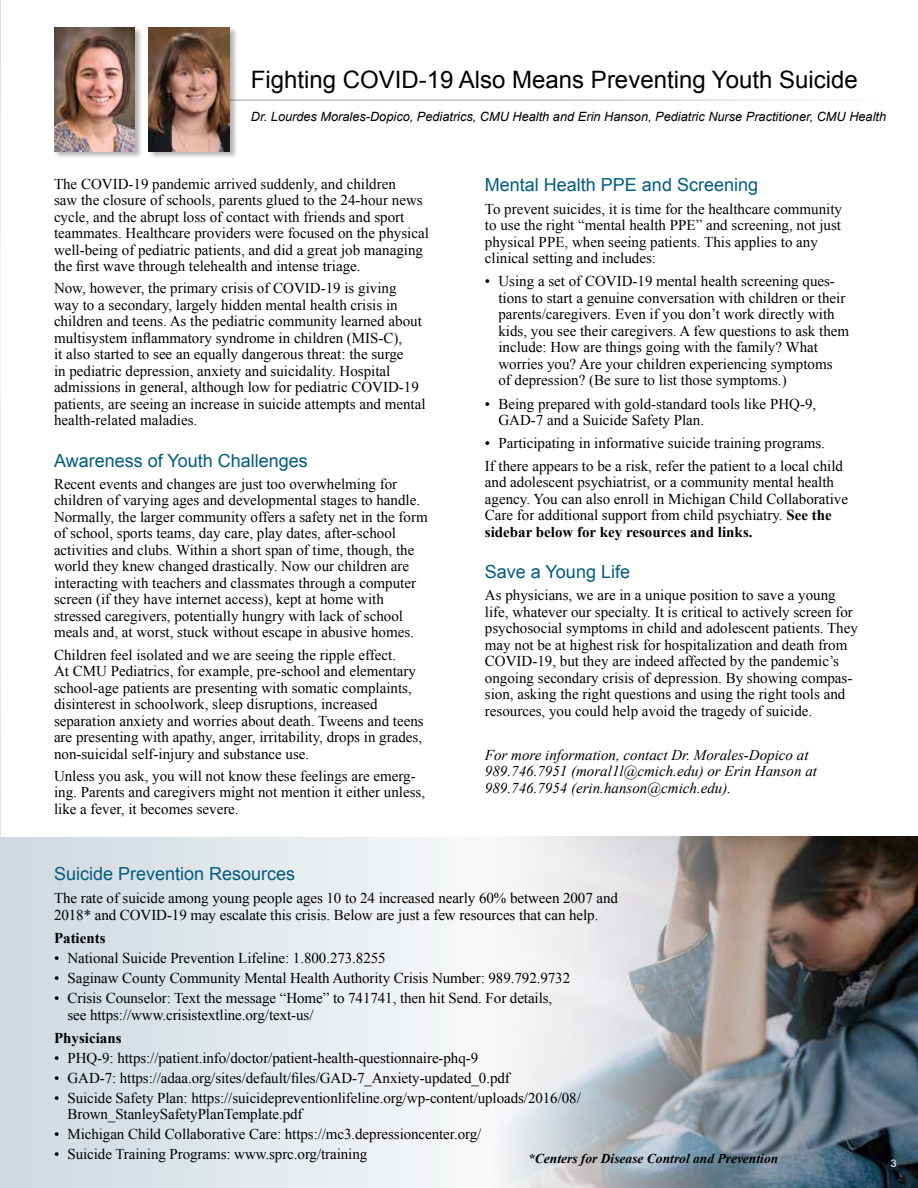
<style>
.page{position:relative;width:918px;height:1188px;background:#fff}
.page>*{position:absolute;margin:0;border:0;box-sizing:border-box;transform-origin:0 0}
.t1{font:24px "Arial";color:#000}
.t2{font:18px "Arial";color:#005c7f}
.t3{font:15px/16.5px "Times New Roman";color:#000}
.t4{font:italic 15px/16.5px "Times New Roman";color:#000}
.t5{font:700 15px "Times New Roman";color:#000}
.t6{font:italic 700 13.5px "Times New Roman";color:#000}
.t7{font:italic 12.75px "Arial";color:#000}
.t8{font:10.5px "Arial";color:#fff}
.s1{font-weight:700}
</style>
<div class="page">
<img style="left:0;top:0;width:1px;height:837px">
<img style="left:581px;top:837px;width:337px;height:351px">
<div style="left:0;top:837px;width:581px;height:351px;background:linear-gradient(to right,#d2dce2,#f6f7f7)"></div>
<hr style="left:223px;top:99px;width:666px;height:2px;background:#bcbec0">
<div style="left:53px;top:26px;width:90px;height:134px;background:#000;opacity:.3"></div>
<img style="left:54px;top:27px;width:81px;height:124px">
<div style="left:148px;top:26px;width:90px;height:134px;background:#000;opacity:.3"></div>
<img style="left:149px;top:27px;width:81px;height:124px">
<h1 class="t1" style="left:251px;top:63px;width:608px">Fighting COVID-19 Also Means Preventing Youth Suicide</h1>
<p class="t7" style="left:251px;top:108px;width:637px">Dr. Lourdes Morales-Dopico, Pediatrics, CMU Health and Erin Hanson, Pediatric Nurse Practitioner, CMU Health</p>
<p class="t3" style="left:54px;top:175px;width:376px">The COVID-19 pandemic arrived suddenly, and children<br>saw the closure of schools, parents glued to the 24-hour news cycle, and the abrupt loss of contact with friends and sport teammates. Healthcare providers were focused on the physical well-being of pediatric patients, and did a great job managing the first wave through telehealth and intense triage.</p>
<p class="t3" style="left:54px;top:280px;width:373px">Now, however, the primary crisis of COVID-19 is giving<br>way to a secondary, largely hidden mental health crisis in children and teens. As the pediatric community learned about multisystem inflammatory syndrome in children (MIS-C),<br>it also started to see an equally dangerous threat: the surge<br>in pediatric depression, anxiety and suicidality. Hospital admissions in general, although low for pediatric COVID-19 patients, are seeing an increase in suicide attempts and mental health-related maladies.</p>
<p class="t2" style="left:54px;top:449px;width:255px">Awareness of Youth Challenges</p>
<p class="t3" style="left:54px;top:475px;width:375px">Recent events and changes are just too overwhelming for children of varying ages and developmental stages to handle.<br>Normally, the larger community offers a safety net in the form of school, sports teams, day care, play dates, after-school activities and clubs. Within a short span of time, though, the world they knew changed drastically. Now our children are interacting with teachers and classmates through a computer screen (if they have internet access), kept at home with stressed caregivers, potentially hungry with lack of school meals and, at worst, stuck without escape in abusive homes.</p>
<p class="t3" style="left:54px;top:646px;width:371px">Children feel isolated and we are seeing the ripple effect.<br>At CMU Pediatrics, for example, pre-school and elementary school-age patients are presenting with somatic complaints, disinterest in schoolwork, sleep disruptions, increased separation anxiety and worries about death. Tweens and teens are presenting with apathy, anger, irritability, drops in grades, non-suicidal self-injury and substance use.</p>
<p class="t3" style="left:54px;top:767px;width:373px">Unless you ask, you will not know these feelings are emerg&shy;ing. Parents and caregivers might not mention it either unless, like a fever, it becomes severe.</p>
<p class="t2" style="left:485px;top:173px;width:275px">Mental Health PPE and Screening</p>
<p class="t3" style="left:485px;top:200px;width:359px">To prevent suicides, it is time for the healthcare community to use the right “mental health PPE” and screening, not just physical PPE, when seeing patients. This applies to any clinical setting and includes:</p>
<p class="t3" style="left:498px;top:273px;width:352px;text-indent:-14px">• Using a set of COVID-19 mental health screening ques&shy;tions to start a genuine conversation with children or their parents/caregivers. Even if you don’t work directly with kids, you see their caregivers. A few questions to ask them include: How are things going with the family? What worries you? Are your children experiencing symptoms<br>of depression? (Be sure to list those symptoms.)</p>
<p class="t3" style="left:498px;top:395px;width:319px;text-indent:-14px">• Being prepared with gold-standard tools like PHQ-9,<br>GAD-7 and a Suicide Safety Plan.</p>
<p class="t3" style="left:485px;top:432px;width:360px;line-height:22.2px">• Participating in informative suicide training programs.<br>If there appears to be a risk, refer the patient to a local child</p>
<p class="t3" style="left:485px;top:474px;width:365px">and adolescent psychiatrist, or a community mental health agency. You can also enroll in Michigan Child Collaborative Care for additional support from child psychiatry. <span class="s1">See the sidebar below for key resources and links.</span></p>
<p class="t2" style="left:485px;top:560px;width:147px">Save a Young Life</p>
<p class="t3" style="left:485px;top:587px;width:374px">As physicians, we are in a unique position to save a young life, whatever our specialty. It is critical to actively screen for psychosocial symptoms in child and adolescent patients. They may not be at highest risk for hospitalization and death from COVID-19, but they are indeed affected by the pandemic’s ongoing secondary crisis of depression. By showing compas&shy;sion, asking the right questions and using the right tools and resources, you could help avoid the tragedy of suicide.</p>
<p class="t4" style="left:485px;top:746px;width:334px">For more information, contact Dr. Morales-Dopico at<br>989.746.7951 (moral1l@cmich.edu) or Erin Hanson at<br>989.746.7954 (erin.hanson@cmich.edu).</p>
<p class="t2" style="left:54px;top:862px;width:243px">Suicide Prevention Resources</p>
<p class="t3" style="left:54px;top:890px;width:566px">The rate of suicide among young people ages 10 to 24 increased nearly 60% between 2007 and<br>2018* and COVID-19 may escalate this crisis. Below are just a few resources that can help.</p>
<p class="t5" style="left:54px;top:928px;width:53px">Patients</p>
<p class="t3" style="left:54px;top:950px;width:333px">• National Suicide Prevention Lifeline: 1.800.273.8255</p>
<p class="t3" style="left:54px;top:970px;width:518px">• Saginaw County Community Mental Health Authority Crisis Number: 989.792.9732</p>
<p class="t3" style="left:68px;top:990px;width:486px;text-indent:-13px">• Crisis Counselor: Text the message “Home” to 741741, then hit Send. For details, see https://www.crisistextline.org/text-us/</p>
<p class="t5" style="left:54px;top:1028px;width:69px">Physicians</p>
<p class="t3" style="left:54px;top:1049px;width:426px">• PHQ-9: https://patient.info/doctor/patient-health-questionnaire-phq-9</p>
<p class="t3" style="left:54px;top:1069px;width:457px">• GAD-7: https://adaa.org/sites/default/files/GAD-7_Anxiety-updated_0.pdf</p>
<p class="t3" style="left:68px;top:1089px;width:515px;text-indent:-13px">• Suicide Safety Plan: https://suicidepreventionlifeline.org/wp-content/uploads/2016/08/<br>Brown_StanleySafetyPlanTemplate.pdf</p>
<p class="t3" style="left:54px;top:1126px;width:429px">• Michigan Child Collaborative Care: https://mc3.depressioncenter.org/</p>
<p class="t3" style="left:54px;top:1146px;width:315px">• Suicide Training Programs: www.sprc.org/training</p>
<p class="t6" style="left:528px;top:1149px;width:252px">*Centers for Disease Control and Prevention</p>
<p class="t8" style="left:891px;top:1156px;width:7px">3</p>
</div>
